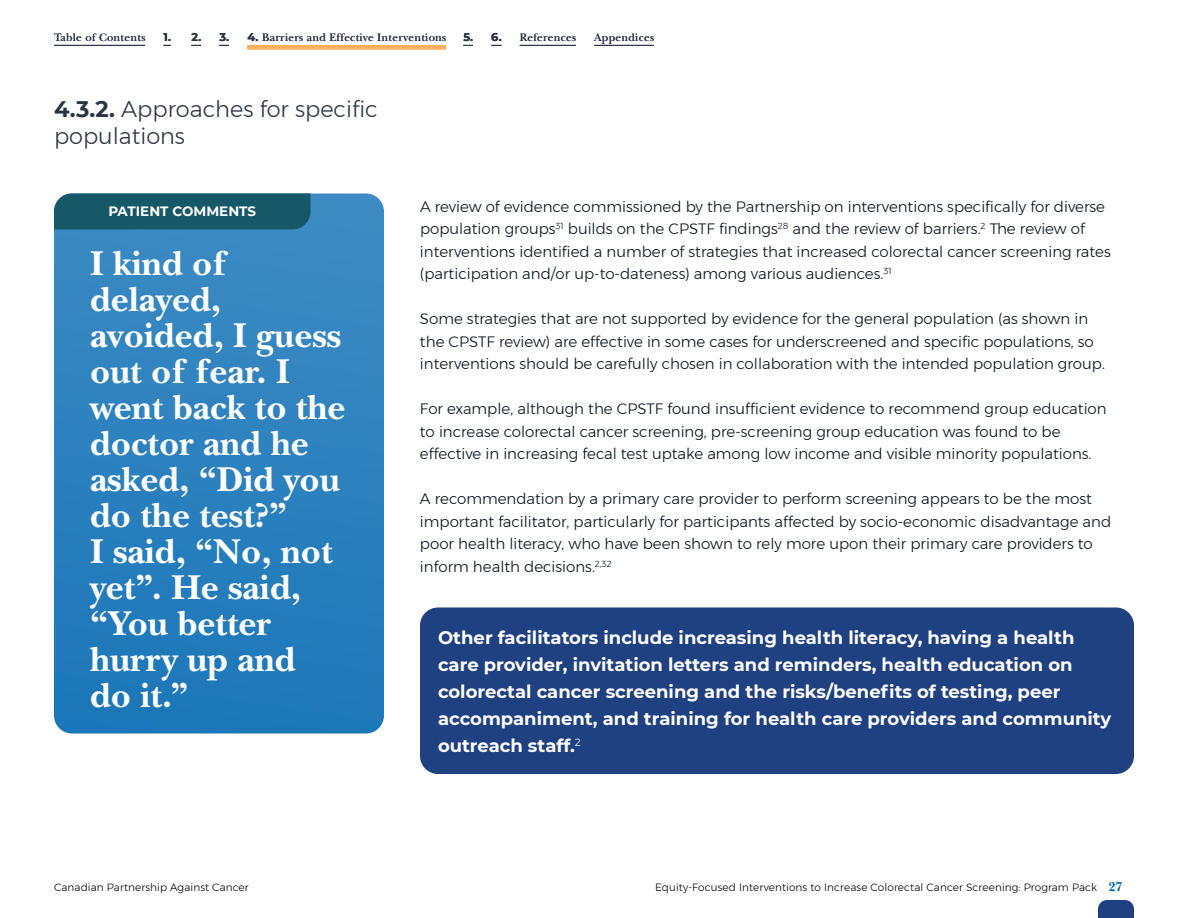
<style>
.page{position:relative;width:1188px;height:918px;background:#fff}
.page>*{position:absolute;margin:0;border:0;box-sizing:border-box;transform-origin:0 0}
.t1{font:700 36px/36px "New Baskerville ITC Pro";color:#fff}
.t2{font:300 22.5px/27px "Montserrat";color:#2b3542}
.t3{font:700 18px/27px "Montserrat";color:#fff}
.t4{font:300 15px/22.5px "Montserrat";color:#041019}
.t5{font:700 13.5px "Montserrat";color:#fff}
.t6{font:11.25px "New Baskerville ITC Pro";letter-spacing:.025em;color:#2b3542}
.t7{font:700 11.25px "Montserrat";color:#2b3542}
.t8{font:300 10.5px "Montserrat";letter-spacing:.01em;color:#000}
.s1{font-family:"Montserrat";font-weight:700}
.s2{font-weight:700}
.s3{font-family:"New Baskerville ITC Pro";font-weight:700;font-size:13.5px;color:#0067b1}
</style>
<div class="page">
<div style="left:420px;top:608px;width:714px;height:166px;background:#1f4181;border-radius:18px"></div>
<div style="left:54px;top:194px;width:330px;height:540px;background:linear-gradient(to bottom,#3e8bc3,#1b77b9);border-radius:18px"></div>
<div style="left:54px;top:194px;width:256px;height:36px;background:#165768"></div>
<hr style="left:54px;top:45px;width:91px;height:1px;background:#2b3542">
<div style="left:247px;top:45px;width:199px;height:5px;background:#fbaf5f"></div>
<hr style="left:520px;top:45px;width:56px;height:1px;background:#2b3542">
<hr style="left:594px;top:45px;width:60px;height:1px;background:#2b3542">
<svg style="left:1098px;top:900px;width:36px;height:18px"></svg>
<p class="t6" style="left:54px;top:30px;width:93px">Table of Contents</p>
<p class="t7" style="left:163px;top:28px;width:39px">1. 2.</p>
<p class="t6" style="left:219px;top:30px;width:228px"><span class="s1">3. 4.</span> Barriers and Effective Interventions</p>
<p class="t7" style="left:463px;top:28px;width:40px">5. 6.</p>
<p class="t6" style="left:520px;top:30px;width:58px">References</p>
<p class="t6" style="left:594px;top:30px;width:61px">Appendices</p>
<h2 class="t2" style="left:54px;top:95px;width:325px"><span class="s2">4.3.2.</span> Approaches for specific populations</h2>
<p class="t5" style="left:108px;top:201px;width:149px">PATIENT COMMENTS</p>
<h1 class="t1" style="left:90px;top:245px;width:257px">I kind of delayed, avoided, I guess out of fear. I went back to the doctor and he asked, “Did you do the test?”<br>I said, “No, not yet”. He said, “You better hurry up and do it.”</h1>
<p class="t4" style="left:420px;top:195px;width:692px">A review of evidence commissioned by the Partnership on interventions specifically for diverse population groups<sup>31</sup> builds on the CPSTF findings<sup>28</sup> and the review of barriers.<sup>2</sup> The review of interventions identified a number of strategies that increased colorectal cancer screening rates (participation and/or up-to-dateness) among various audiences.<sup>31</sup></p>
<p class="t4" style="left:420px;top:307px;width:686px">Some strategies that are not supported by evidence for the general population (as shown in the CPSTF review) are effective in some cases for underscreened and specific populations, so interventions should be carefully chosen in collaboration with the intended population group.</p>
<p class="t4" style="left:420px;top:397px;width:688px">For example, although the CPSTF found insufficient evidence to recommend group education to increase colorectal cancer screening, pre-screening group education was found to be effective in increasing fecal test uptake among low income and visible minority populations.</p>
<p class="t4" style="left:420px;top:487px;width:693px">A recommendation by a primary care provider to perform screening appears to be the most important facilitator, particularly for participants affected by socio-economic disadvantage and poor health literacy, who have been shown to rely more upon their primary care providers to inform health decisions.<sup>2,32</sup></p>
<p class="t3" style="left:438px;top:623px;width:675px">Other facilitators include increasing health literacy, having a health care provider, invitation letters and reminders, health education on colorectal cancer screening and the risks/benefits of testing, peer accompaniment, and training for health care providers and community outreach staff.<sup>2</sup></p>
<p class="t8" style="left:54px;top:879px;width:196px">Canadian Partnership Against Cancer</p>
<p class="t8" style="left:655px;top:879px;width:469px">Equity-Focused Interventions to Increase Colorectal Cancer Screening: Program Pack <span class="s3">27</span></p>
</div>
